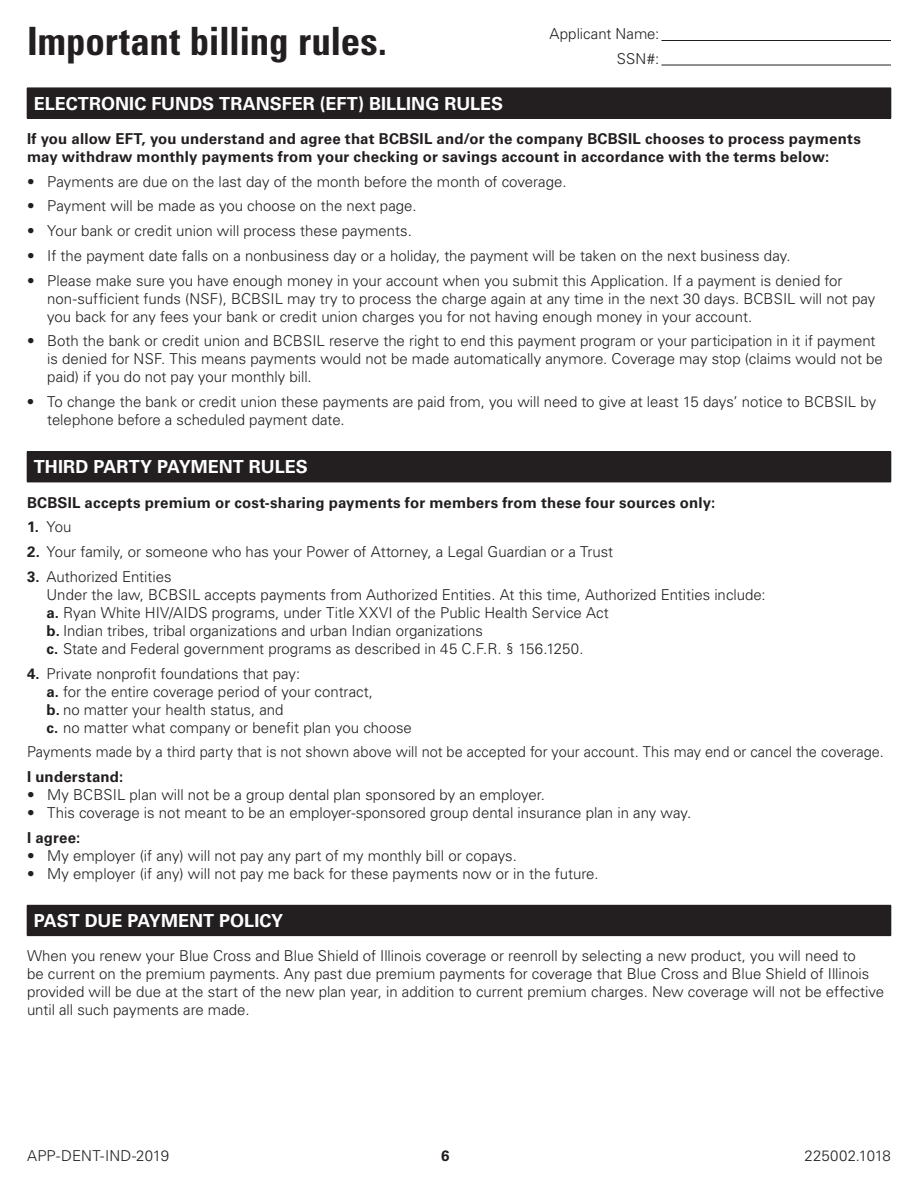
<style>
.page{position:relative;width:918px;height:1188px;background:#fff}
.page>*{position:absolute;margin:0;border:0;box-sizing:border-box;transform-origin:0 0}
.t1{font:700 condensed 39px "Univers LT Std";letter-spacing:-.005em;color:#231f20}
.t2{font:700 18px "Univers LT Std";color:#fff}
.t3{font:300 15px/18px "Univers LT Std";color:#231f20}
.t4{font:700 15px/18px "Univers LT Std";letter-spacing:.015em;color:#231f20}
.s1{font-weight:700}
</style>
<div class="page">
<hr style="left:662px;top:40px;width:229px;height:1px;background:#231f20">
<hr style="left:662px;top:65px;width:229px;height:1px;background:#231f20">
<div style="left:27px;top:88px;width:864px;height:30px;background:#231f20"></div>
<hr style="left:891px;top:88px;width:1px;height:30px;background:#231f20">
<hr style="left:27px;top:118px;width:864px;height:1px;background:#231f20">
<div style="left:27px;top:452px;width:864px;height:30px;background:#231f20"></div>
<hr style="left:891px;top:452px;width:1px;height:30px;background:#231f20">
<hr style="left:27px;top:451px;width:864px;height:1px;background:#231f20">
<hr style="left:27px;top:482px;width:864px;height:1px;background:#231f20">
<div style="left:27px;top:905px;width:864px;height:31px;background:#231f20"></div>
<hr style="left:891px;top:905px;width:1px;height:30px;background:#231f20">
<h1 class="t1" style="left:27px;top:17px;width:361px">Important billing rules.</h1>
<p class="t2" style="left:34px;top:93px;width:471px">ELECTRONIC FUNDS TRANSFER (EFT) BILLING RULES</p>
<p class="t4" style="left:27px;top:130px;width:835px">If you allow EFT, you understand and agree that BCBSIL and/or the company BCBSIL chooses to process payments may withdraw monthly payments from your checking or savings account in accordance with the terms below:</p>
<p class="t3" style="left:27px;top:172px;width:541px">• Payments are due on the last day of the month before the month of coverage.</p>
<p class="t3" style="left:27px;top:197px;width:391px">• Payment will be made as you choose on the next page.</p>
<p class="t3" style="left:27px;top:222px;width:386px">• Your bank or credit union will process these payments.</p>
<p class="t3" style="left:27px;top:247px;width:765px">• If the payment date falls on a nonbusiness day or a holiday, the payment will be taken on the next business day.</p>
<p class="t3" style="left:47px;top:271px;width:830px;text-indent:-20px">• Please make sure you have enough money in your account when you submit this Application. If a payment is denied for non-sufficient funds (NSF), BCBSIL may try to process the charge again at any time in the next 30 days. BCBSIL will not pay you back for any fees your bank or credit union charges you for not having enough money in your account.</p>
<p class="t3" style="left:47px;top:332px;width:837px;text-indent:-20px">• Both the bank or credit union and BCBSIL reserve the right to end this payment program or your participation in it if payment is denied for NSF. This means payments would not be made automatically anymore. Coverage may stop (claims would not be paid) if you do not pay your monthly bill.</p>
<p class="t3" style="left:47px;top:393px;width:830px;text-indent:-20px">• To change the bank or credit union these payments are paid from, you will need to give at least 15 days’ notice to BCBSIL by telephone before a scheduled payment date.</p>
<p class="t2" style="left:34px;top:456px;width:275px">THIRD PARTY PAYMENT RULES</p>
<p class="t4" style="left:27px;top:493px;width:690px">BCBSIL accepts premium or cost-sharing payments for members from these four sources only:</p>
<p class="t3" style="left:27px;top:518px;width:46px"><span class="s1">1.</span> You</p>
<p class="t3" style="left:27px;top:543px;width:588px"><span class="s1">2.</span> Your family, or someone who has your Power of Attorney, a Legal Guardian or a Trust</p>
<p class="t3" style="left:46px;top:568px;width:721px;text-indent:-20px"><span class="s1">3.</span> Authorized Entities<br>Under the law, BCBSIL accepts payments from Authorized Entities. At this time, Authorized Entities include: <span class="s1">a.</span> Ryan White HIV/AIDS programs, under Title XXVI of the Public Health Service Act<br><span class="s1">b.</span> Indian tribes, tribal organizations and urban Indian organizations<br><span class="s1">c.</span> State and Federal government programs as described in 45 C.F.R. § 156.1250.</p>
<p class="t3" style="left:46px;top:664px;width:367px;text-indent:-20px"><span class="s1">4.</span> Private nonprofit foundations that pay:<br><span class="s1">a.</span> for the entire coverage period of your contract,<br><span class="s1">b.</span> no matter your health status, and<br><span class="s1">c.</span> no matter what company or benefit plan you choose</p>
<p class="t3" style="left:27px;top:743px;width:858px">Payments made by a third party that is not shown above will not be accepted for your account. This may end or cancel the coverage.</p>
<p class="t4" style="left:27px;top:768px;width:98px">I understand:</p>
<p class="t3" style="left:27px;top:786px;width:520px">• My BCBSIL plan will not be a group dental plan sponsored by an employer.</p>
<p class="t3" style="left:27px;top:804px;width:666px">• This coverage is not meant to be an employer-sponsored group dental insurance plan in any way.</p>
<p class="t4" style="left:27px;top:829px;width:55px">I agree:</p>
<p class="t3" style="left:27px;top:847px;width:491px">• My employer (if any) will not pay any part of my monthly bill or copays.</p>
<p class="t3" style="left:27px;top:865px;width:573px">• My employer (if any) will not pay me back for these payments now or in the future.</p>
<p class="t2" style="left:34px;top:910px;width:251px">PAST DUE PAYMENT POLICY</p>
<p class="t3" style="left:27px;top:947px;width:859px">When you renew your Blue Cross and Blue Shield of Illinois coverage or reenroll by selecting a new product, you will need to<br>be current on the premium payments. Any past due premium payments for coverage that Blue Cross and Blue Shield of Illinois provided will be due at the start of the new plan year, in addition to current premium charges. New coverage will not be effective until all such payments are made.</p>
<p class="t3" style="left:549px;top:22px;width:112px;line-height:24.8px;text-align:right">Applicant Name:<br>SSN#:</p>
<p class="t3" style="left:27px;top:1147px;width:144px">APP-DENT-IND-2019</p>
<p class="t4" style="left:441px;top:1147px;width:10px">6</p>
<p class="t3" style="left:805px;top:1147px;width:88px">225002.1018</p>
</div>
